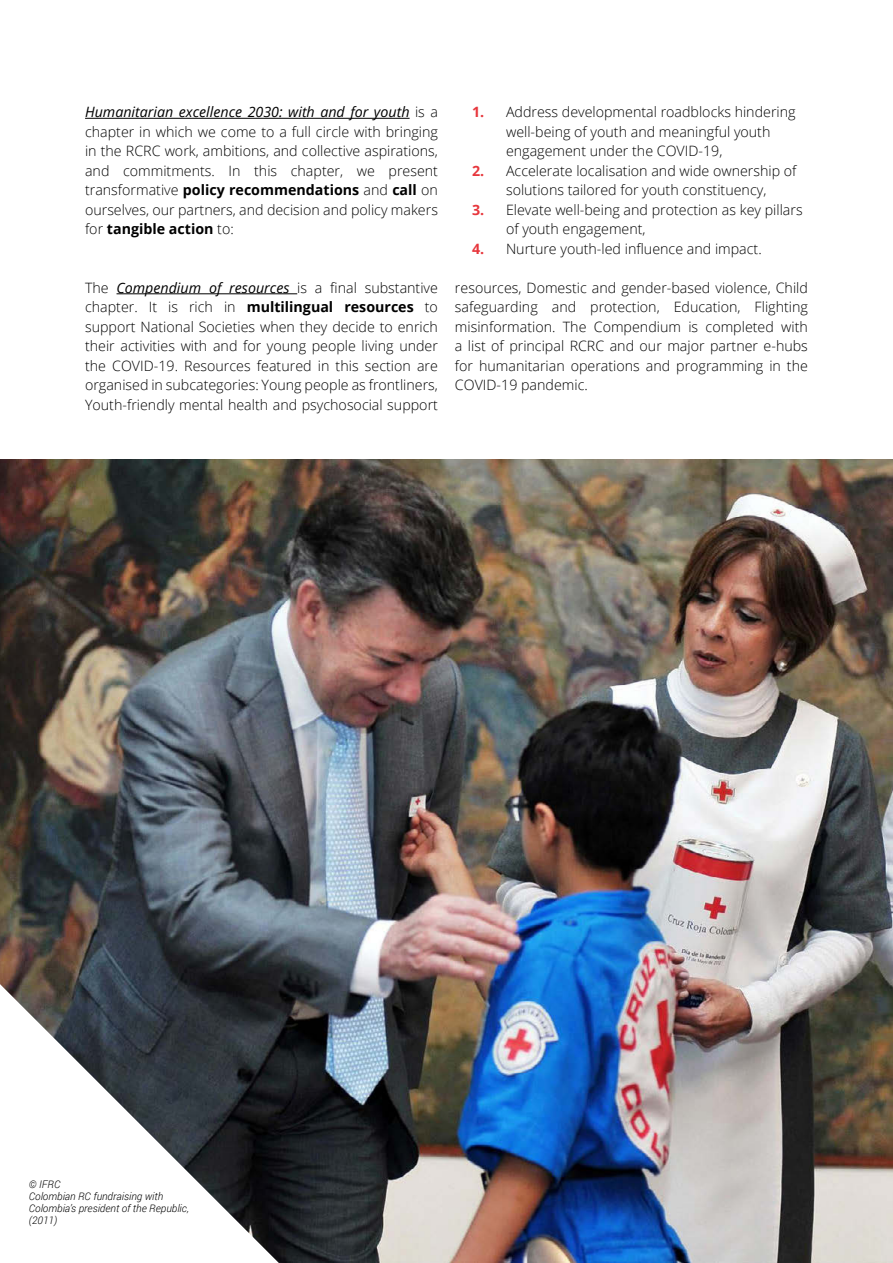
<style>
.page{position:relative;width:893px;height:1263px;background:#fff}
.page>*{position:absolute;margin:0;border:0;box-sizing:border-box;transform-origin:0 0}
.t1{font:300 14.25px/19.5px "Open Sans";color:#000;text-align:justify}
.t2{font:700 14.25px "Open Sans";color:#000}
.t3{font:italic 300 10.5px/12px "Roboto";color:#000}
.s1{font-weight:400;font-style:italic}
.s2{font-weight:700}
.s3{font-weight:700;color:#e7373d}
</style>
<div class="page">
<hr style="left:85px;top:118px;width:325px;height:1px;background:#000">
<hr style="left:117px;top:293px;width:180px;height:1px;background:#000">
<img style="left:0;top:459px;width:893px;height:804px">
<svg style="left:0;top:984px;width:279px;height:279px"></svg>
<p class="t1" style="left:85px;top:102px;width:354px"><span class="s1">Humanitarian excellence 2030: with and for youth</span> is a chapter in which we come to a full circle with bringing in the RCRC work, ambitions, and collective aspirations, and commitments. In this chapter, we present transformative <span class="s2">policy recommendations</span> and <span class="s2">call</span> on ourselves, our partners, and decision and policy makers for <span class="s2">tangible action</span> to:</p>
<p class="t1" style="left:506px;top:102px;width:291px;text-align:left;text-indent:-34px"><span class="s3">1.</span> Address developmental roadblocks hindering well-being of youth and meaningful youth engagement under the COVID-19,</p>
<p class="t1" style="left:472px;top:160px;width:326px;text-align:center"><span class="s3">2.</span> Accelerate localisation and wide ownership of solutions tailored for youth constituency,</p>
<p class="t1" style="left:506px;top:199px;width:298px;text-indent:-34px"><span class="s3">3.</span> Elevate well-being and protection as key pillars of youth engagement,</p>
<p class="t1" style="left:472px;top:238px;width:291px"><span class="s3">4.</span> Nurture youth-led influence and impact.</p>
<p class="t1" style="left:85px;top:277px;width:354px">The <span class="s1">Compendium of resources</span> is a final substantive chapter. It is rich in <span class="s2">multilingual resources</span> to support National Societies when they decide to enrich their activities with and for young people living under the COVID-19. Resources featured in this section are organised in subcategories: Young people as frontliners, Youth-friendly mental health and psychosocial support</p>
<p class="t1" style="left:455px;top:277px;width:354px">resources, Domestic and gender-based violence, Child safeguarding and protection, Education, Flighting misinformation. The Compendium is completed with a list of principal RCRC and our major partner e-hubs for humanitarian operations and programming in the COVID-19 pandemic.</p>
<p class="t3" style="left:29px;top:1178px;width:162px">© IFRC<br>Colombian RC fundraising with<br>Colombia’s president of the Republic, (2011)</p>
<p class="t2" style="left:85px;top:1205px;width:10px">6</p>
<p class="t1" style="left:115px;top:1205px;width:9px">|</p>
</div>
